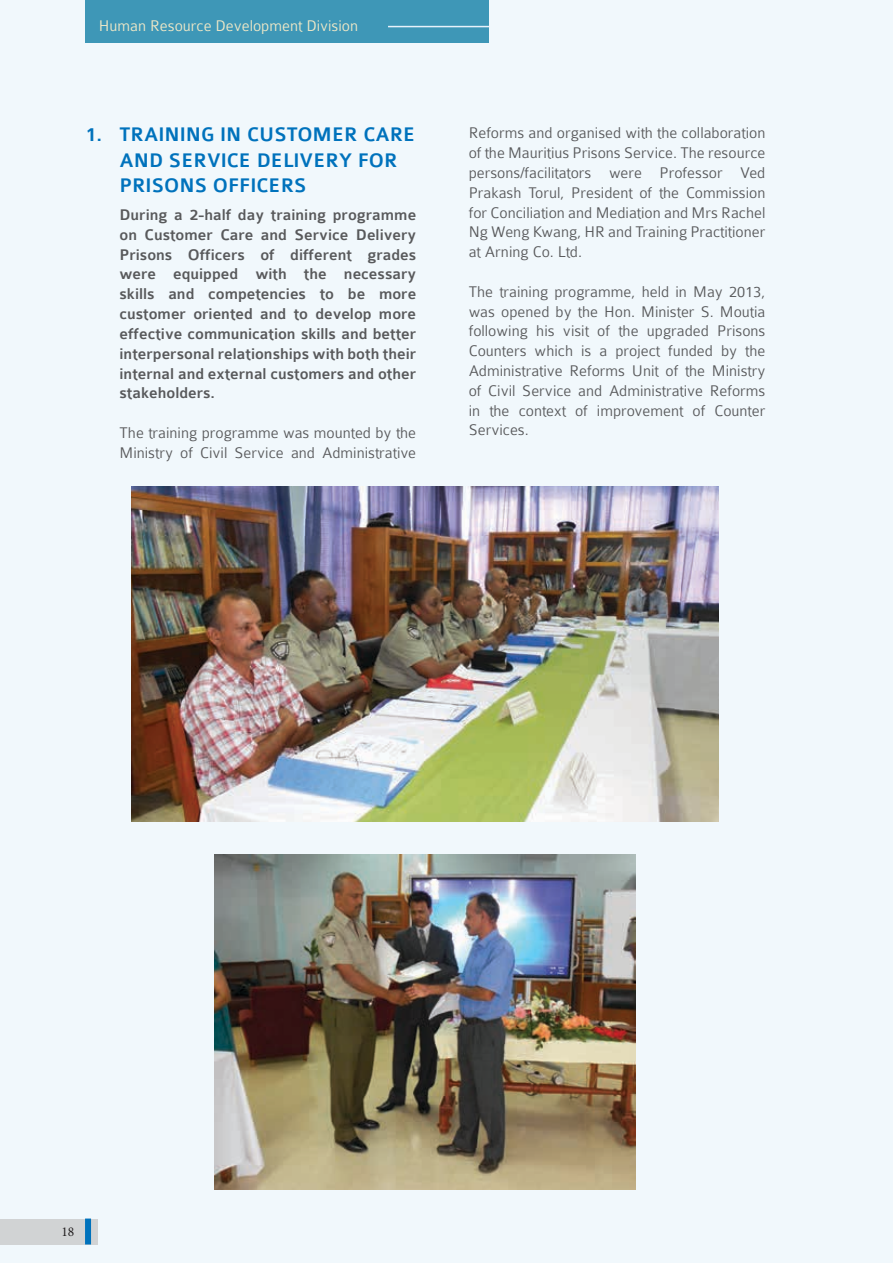
<style>
.page{position:relative;width:893px;height:1263px;background:#f1f8fc}
.page>*{position:absolute;margin:0;border:0;box-sizing:border-box;transform-origin:0 0}
.t1{font:500 21px "Colaborate";color:#0072bc}
.t2{font:300 16.5px/19.8px "Colaborate";color:#58595b;text-align:justify}
.t3{font:500 16.5px/19.8px "Colaborate";color:#58595b;text-align:justify}
.t4{font:300 16.5px "Colaborate";color:#f1e9c7}
.t5{font:13.5px "Minion Pro";color:#231f20}
</style>
<div class="page">
<img style="left:132px;top:486px;width:587px;height:336px">
<img style="left:215px;top:854px;width:421px;height:335px">
<div style="left:0;top:1218px;width:97px;height:26px;background:#d1d3d4"></div>
<div style="left:85px;top:1218px;width:6px;height:26px;background:#0072bc"></div>
<div style="left:85px;top:0;width:404px;height:43px;background:#3e97b7"></div>
<hr style="left:388px;top:26px;width:101px;height:1px;background:#e7f2fb">
<p class="t4" style="left:99px;top:17px;width:261px">Human Resource Development Division</p>
<p class="t1" style="left:85px;top:124px;width:204px">1. Training in Customer</p>
<p class="t1" style="left:363px;top:124px;width:26px">Care</p>
<p class="t1" style="left:120px;top:149px;width:76px">and Serv</p>
<p class="t1" style="left:221px;top:149px;width:93px">ice Deliver</p>
<p class="t1" style="left:339px;top:149px;width:45px">y for</p>
<p class="t1" style="left:120px;top:174px;width:150px">Prisons Officers</p>
<p class="t3" style="left:120px;top:205px;width:298px">During a 2-half day training programme on Customer Care and Service Delivery Prisons Officers of different grades were equipped with the necessary skills and competencies to be more customer oriented and to develop more effective communication skills and better interpersonal relationships with both their internal and external customers and other stakeholders.</p>
<p class="t2" style="left:120px;top:423px;width:298px">The training programme was mounted by the<br>Ministry of Civil Service and Administrative</p>
<p class="t2" style="left:469px;top:123px;width:298px">Reforms and organised with the collaboration of the Mauritius Prisons Service. The resource persons/facilitators were Professor Ved Prakash Torul, President of the Commission for Conciliation and Mediation and Mrs Rachel Ng Weng Kwang, HR and Training Practitioner at Arning Co. Ltd.</p>
<p class="t2" style="left:469px;top:282px;width:298px">The training programme, held in May 2013, was opened by the Hon. Minister S. Moutia following his visit of the upgraded Prisons Counters which is a project funded by the Administrative Reforms Unit of the Ministry of Civil Service and Administrative Reforms in the context of improvement of Counter Services.</p>
<p class="t5" style="left:61px;top:1223px;width:14px">18</p>
</div>
